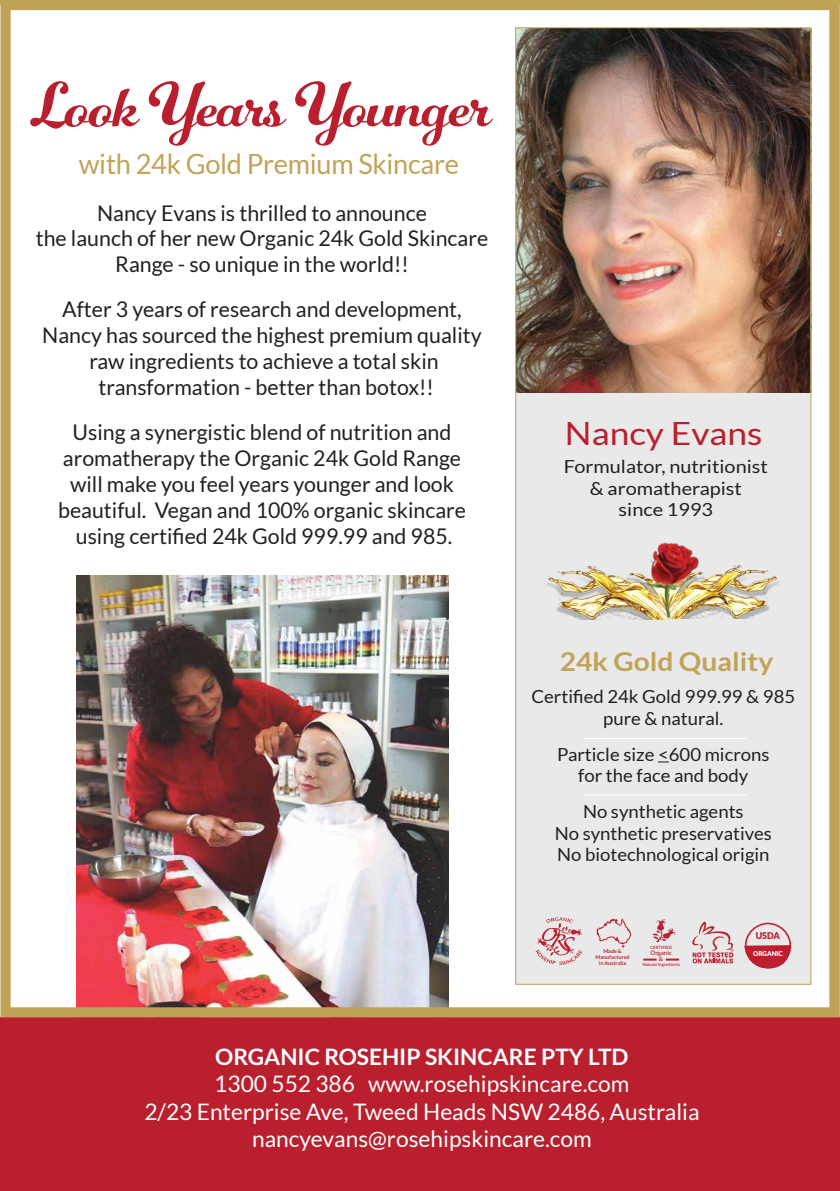
<style>
.page{position:relative;width:840px;height:1191px;background:#fff}
.page>*{position:absolute;margin:0;border:0;box-sizing:border-box;transform-origin:0 0}
.t1{font:65.4px "Number Five Smooth";letter-spacing:-.03em;color:#ba1f2e}
.t2{font:32px "Lato";color:#ba1f2e;scale:1.11 1}
.t3{font:28px "Lato";letter-spacing:-.01em;color:#c1a358}
.t4{font:700 26px "Lato";color:#c1a358;scale:1.08 1}
.t5{font:22.8px/27.2px "Lato";color:#fff;text-align:center}
.t6{font:700 22.8px "Lato";color:#fff}
.t7{font:21.6px/26px "Lato";color:#231f20;text-align:center}
.t8{font:18px/21.6px "Lato";color:#231f20;text-align:center}
.t9{font:18px/21.6px "Lato";color:#231f20;text-align:center;scale:1.1 1}
.t10{font:900 9.4px "Lato";color:#be1e2d;scale:.95 1}
.t11{font:900 6.6px "Lato";color:#fff;scale:.95 1}
.t12{font:600 6.2px/6.2px "Lato";color:#be1e2d;text-align:center}
.t13{font:700 5.2px/6.2px "Lato";color:#be1e2d;text-align:center}
.t14{font:600 4.4px "Lato";color:#be1e2d}
</style>
<div class="page">
<img style="left:77px;top:575px;width:371px;height:431px">
<div style="left:515px;top:391px;width:295px;height:593px;background:#e9e9ea"></div>
<div style="left:0;top:1017px;width:839px;height:174px;background:#ba1f2e"></div>
<img style="left:517px;top:29px;width:292px;height:363px">
<div style="left:1px;top:0;width:837px;height:1017px;border:10px solid #c1a358"></div>
<hr style="left:583px;top:738px;width:163px;height:1px;background:#fff">
<hr style="left:584px;top:794px;width:163px;height:1px;background:#fff">
<svg style="left:535px;top:917px;width:47px;height:48px"></svg>
<svg style="left:596px;top:918px;width:35px;height:30px"></svg>
<svg style="left:652px;top:919px;width:23px;height:23px"></svg>
<svg style="left:643px;top:958px;width:13px;height:2px"></svg>
<svg style="left:665px;top:958px;width:13px;height:2px"></svg>
<svg style="left:692px;top:921px;width:41px;height:42px"></svg>
<svg style="left:746px;top:943px;width:46px;height:26px"></svg>
<div style="left:744px;top:922px;width:46px;height:46px;border:2px solid #be1e2d;border-radius:50%"></div>
<img style="left:546px;top:565px;width:233px;height:54px">
<img style="left:632px;top:542px;width:80px;height:78px">
<h1 class="t1" style="left:30px;top:65px;width:463px">Look Years Younger</h1>
<p class="t3" style="left:79px;top:148px;width:381px">with 24k Gold Premium Skincare</p>
<p class="t7" style="left:36px;top:199px;width:453px">Nancy Evans is thrilled to announce<br>the launch of her new Organic 24k Gold Skincare<br>Range - so unique in the world!!</p>
<p class="t7" style="left:42px;top:296px;width:441px">After 3 years of research and development, Nancy has sourced the highest premium quality raw ingredients to achieve a total skin transformation - better than botox!!</p>
<p class="t7" style="left:58px;top:419px;width:409px">Using a synergistic blend of nutrition and aromatherapy the Organic 24k Gold Range will make you feel years younger and look beautiful. Vegan and 100% organic skincare using certified 24k Gold 999.99 and 985.</p>
<h2 class="t2" style="left:564px;top:416px;width:179px">Nancy Evans</h2>
<p class="t9" style="left:563px;top:456px;width:187px">Formulator, nutritionist &amp; aromatherapist<br>since 1993</p>
<p class="t4" style="left:559px;top:647px;width:199px">24k Gold Quality</p>
<p class="t8" style="left:531px;top:686px;width:265px">Certified 24k Gold 999.99 &amp; 985 pure &amp; natural.</p>
<p class="t8" style="left:557px;top:743px;width:214px">Particle size &lt;600 microns for the face and body</p>
<p class="t8" style="left:554px;top:800px;width:218px">No synthetic agents<br>No synthetic preservatives<br>No biotechnological origin</p>
<p class="t13" style="left:595px;top:947px;width:36px">Made &amp;<br>Manufactured in Australia</p>
<p class="t14" style="left:650px;top:944px;width:23px">CERTIFIED</p>
<p class="t12" style="left:650px;top:949px;width:23px">Organic &amp;</p>
<p class="t14" style="left:642px;top:961px;width:39px">Natural Ingredients</p>
<p class="t10" style="left:755px;top:930px;width:27px">USDA</p>
<p class="t11" style="left:752px;top:949px;width:32px">ORGANIC</p>
<p class="t6" style="left:215px;top:1043px;width:414px">ORGANIC ROSEHIP SKINCARE PTY LTD</p>
<p class="t5" style="left:144px;top:1070px;width:556px">1300 552 386 www.rosehipskincare.com<br>2/23 Enterprise Ave, Tweed Heads NSW 2486, Australia nancyevans@rosehipskincare.com</p>
</div>
